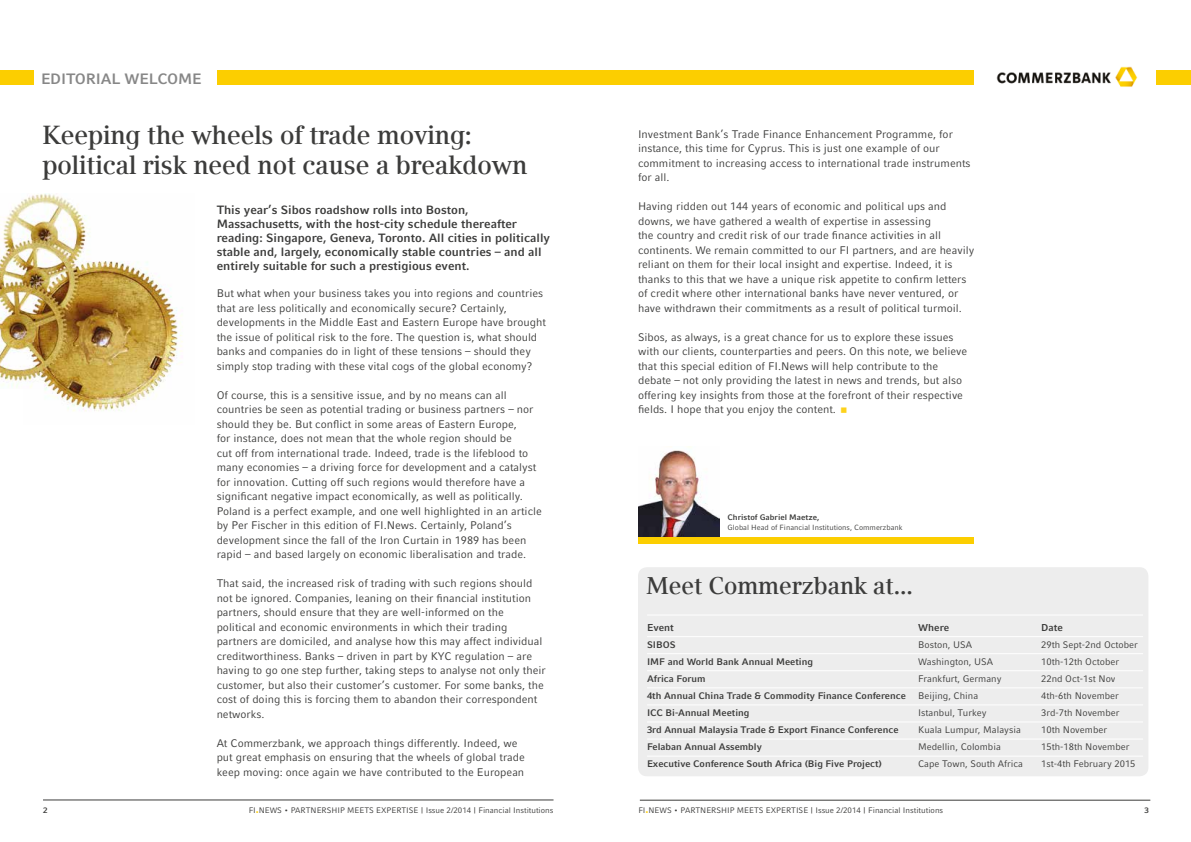
<style>
.page{position:relative;width:1191px;height:842px;background:#fff}
.page>*{position:absolute;margin:0;border:0;box-sizing:border-box;transform-origin:0 0}
.t1{font:600 26px/30px "Compatil Txt Headline";color:#3c3c3b}
.t2{font:600 24px "Compatil Txt Headline";color:#3c3c3b}
.t3{font:700 15px "Commerzbank Compatil Fact";letter-spacing:-.01em;color:#878787}
.t4{font:700 12px/14px "Commerzbank Compatil Fact";color:#3c3c3b}
.t5{font:11px/14.5px "Commerzbank Compatil Fact";color:#3c3c3b}
.t6{font:700 10px "Commerzbank Compatil Fact";color:#3c3c3b}
.t7{font:9.5px "Commerzbank Compatil Fact";color:#3c3c3b}
.t8{font:700 9.5px "Commerzbank Compatil Fact";color:#3c3c3b}
.t9{font:8px "Commerzbank Compatil Fact";color:#3c3c3b}
.t10{font:700 8px "Commerzbank Compatil Fact";color:#3c3c3b}
.t11{font:7.5px "Commerzbank Compatil Fact";color:#3c3c3b}
</style>
<div class="page">
<div style="left:0;top:71px;width:34px;height:14px;background:#fcce00"></div>
<div style="left:217px;top:71px;width:756px;height:14px;background:#fcce00"></div>
<div style="left:1156px;top:71px;width:35px;height:14px;background:#fcce00"></div>
<img style="left:996px;top:66px;width:141px;height:21px">
<hr style="left:43px;top:799px;width:510px;height:1px;background:#3c3c3b">
<div style="left:638px;top:567px;width:510px;height:209px;background:#ededed;border-radius:9px"></div>
<hr style="left:647px;top:615px;width:496px;height:1px;background:#fff">
<hr style="left:647px;top:636px;width:496px;height:1px;background:#fff">
<hr style="left:647px;top:653px;width:496px;height:1px;background:#fff">
<hr style="left:647px;top:670px;width:496px;height:1px;background:#fff">
<hr style="left:647px;top:687px;width:496px;height:1px;background:#fff">
<hr style="left:647px;top:704px;width:496px;height:1px;background:#fff">
<hr style="left:647px;top:722px;width:496px;height:1px;background:#fff">
<hr style="left:647px;top:739px;width:496px;height:1px;background:#fff">
<hr style="left:647px;top:756px;width:496px;height:1px;background:#fff">
<img style="left:0;top:194px;width:183px;height:218px">
<img style="left:638px;top:450px;width:81px;height:87px">
<div style="left:638px;top:537px;width:336px;height:6px;background:#fcce00"></div>
<hr style="left:640px;top:800px;width:510px;height:1px;background:#3c3c3b">
<div style="left:0;top:389px;width:23px;height:47px;background:#fff"></div>
<h3 class="t3" style="left:41px;top:69px;width:162px">EDITORIAL WELCOME</h3>
<h1 class="t1" style="left:43px;top:120px;width:486px">Keeping the wheels of trade moving: political risk need not cause a breakdown</h1>
<p class="t4" style="left:217px;top:203px;width:335px">This year’s Sibos roadshow rolls into Boston, Massachusetts, with the host-city schedule thereafter reading: Singapore, Geneva, Toronto. All cities in politically stable and, largely, economically stable countries – and all entirely suitable for such a prestigious event.</p>
<p class="t5" style="left:217px;top:286px;width:331px">But what when your business takes you into regions and countries that are less politically and economically secure? Certainly, developments in the Middle East and Eastern Europe have brought the issue of political risk to the fore. The question is, what should banks and companies do in light of these tensions – should they simply stop trading with these vital cogs of the global economy?</p>
<p class="t5" style="left:217px;top:387px;width:327px">Of course, this is a sensitive issue, and by no means can all countries be seen as potential trading or business partners – nor should they be. But conflict in some areas of Eastern Europe,<br>for instance, does not mean that the whole region should be<br>cut off from international trade. Indeed, trade is the lifeblood to many economies – a driving force for development and a catalyst for innovation. Cutting off such regions would therefore have a significant negative impact economically, as well as politically.<br>Poland is a perfect example, and one well highlighted in an article by Per Fischer in this edition of FI.News. Certainly, Poland’s development since the fall of the Iron Curtain in 1989 has been rapid – and based largely on economic liberalisation and trade.</p>
<p class="t5" style="left:217px;top:576px;width:331px">That said, the increased risk of trading with such regions should not be ignored. Companies, leaning on their financial institution partners, should ensure that they are well-informed on the<br>political and economic environments in which their trading partners are domiciled, and analyse how this may affect individual creditworthiness. Banks – driven in part by KYC regulation – are having to go one step further, taking steps to analyse not only their customer, but also their customer’s customer. For some banks, the cost of doing this is forcing them to abandon their correspondent networks.</p>
<p class="t5" style="left:217px;top:735px;width:310px">At Commerzbank, we approach things differently. Indeed, we put great emphasis on ensuring that the wheels of global trade keep moving: once again we have contributed to the European</p>
<p class="t5" style="left:638px;top:126px;width:334px">Investment Bank’s Trade Finance Enhancement Programme, for instance, this time for Cyprus. This is just one example of our commitment to increasing access to international trade instruments for all.</p>
<p class="t5" style="left:638px;top:199px;width:338px">Having ridden out 144 years of economic and political ups and downs, we have gathered a wealth of expertise in assessing<br>the country and credit risk of our trade finance activities in all continents. We remain committed to our FI partners, and are heavily reliant on them for their local insight and expertise. Indeed, it is thanks to this that we have a unique risk appetite to confirm letters of credit where other international banks have never ventured, or have withdrawn their commitments as a result of political turmoil.</p>
<p class="t5" style="left:638px;top:329px;width:331px">Sibos, as always, is a great chance for us to explore these issues with our clients, counterparties and peers. On this note, we believe that this special edition of FI.News will help contribute to the debate – not only providing the latest in news and trends, but also offering key insights from those at the forefront of their respective fields. I hope that you enjoy the content.</p>
<p class="t10" style="left:727px;top:512px;width:93px">Christof Gabriel Maetze,</p>
<p class="t11" style="left:727px;top:523px;width:177px">Global Head of Financial Institutions, Commerzbank</p>
<h2 class="t2" style="left:646px;top:572px;width:268px">Meet Commerzbank at...</h2>
<p class="t6" style="left:647px;top:621px;width:28px">Event</p>
<p class="t6" style="left:918px;top:621px;width:32px">Where</p>
<p class="t6" style="left:1041px;top:621px;width:23px">Date</p>
<p class="t8" style="left:647px;top:639px;width:30px">SIBOS</p>
<p class="t7" style="left:918px;top:639px;width:55px">Boston, USA</p>
<p class="t7" style="left:1041px;top:639px;width:98px">29th Sept-2nd October</p>
<p class="t8" style="left:647px;top:656px;width:167px">IMF and World Bank Annual Meeting</p>
<p class="t7" style="left:918px;top:656px;width:76px">Washington, USA</p>
<p class="t7" style="left:1041px;top:656px;width:79px">10th-12th October</p>
<p class="t8" style="left:647px;top:673px;width:60px">Africa Forum</p>
<p class="t7" style="left:918px;top:673px;width:85px">Frankfurt, Germany</p>
<p class="t7" style="left:1041px;top:673px;width:76px">22nd Oct-1st Nov</p>
<p class="t8" style="left:647px;top:690px;width:260px">4th Annual China Trade &amp; Commodity Finance Conference</p>
<p class="t7" style="left:918px;top:690px;width:62px">Beijing, China</p>
<p class="t7" style="left:1041px;top:690px;width:79px">4th-6th November</p>
<p class="t8" style="left:647px;top:707px;width:104px">ICC Bi-Annual Meeting</p>
<p class="t7" style="left:918px;top:707px;width:70px">Istanbul, Turkey</p>
<p class="t7" style="left:1041px;top:707px;width:80px">3rd-7th November</p>
<p class="t8" style="left:647px;top:724px;width:253px">3rd Annual Malaysia Trade &amp; Export Finance Conference</p>
<p class="t7" style="left:918px;top:724px;width:104px">Kuala Lumpur, Malaysia</p>
<p class="t7" style="left:1041px;top:724px;width:67px">10th November</p>
<p class="t8" style="left:647px;top:741px;width:116px">Felaban Annual Assembly</p>
<p class="t7" style="left:918px;top:741px;width:84px">Medellin, Colombia</p>
<p class="t7" style="left:1041px;top:741px;width:90px">15th-18th November</p>
<p class="t8" style="left:647px;top:758px;width:236px">Executive Conference South Africa (Big Five Project)</p>
<p class="t7" style="left:918px;top:758px;width:106px">Cape Town, South Africa</p>
<p class="t7" style="left:1041px;top:758px;width:96px">1st-4th February 2015</p>
<p class="t10" style="left:43px;top:805px;width:6px">2</p>
<p class="t9" style="left:249px;top:805px;width:306px">FI NEWS • PARTNERSHIP MEETS EXPERTISE | Issue 2/2014 | Financial Institutions</p>
<p class="t9" style="left:638px;top:805px;width:306px">FI NEWS • PARTNERSHIP MEETS EXPERTISE | Issue 2/2014 | Financial Institutions</p>
<p class="t10" style="left:1144px;top:805px;width:6px">3</p>
</div>
